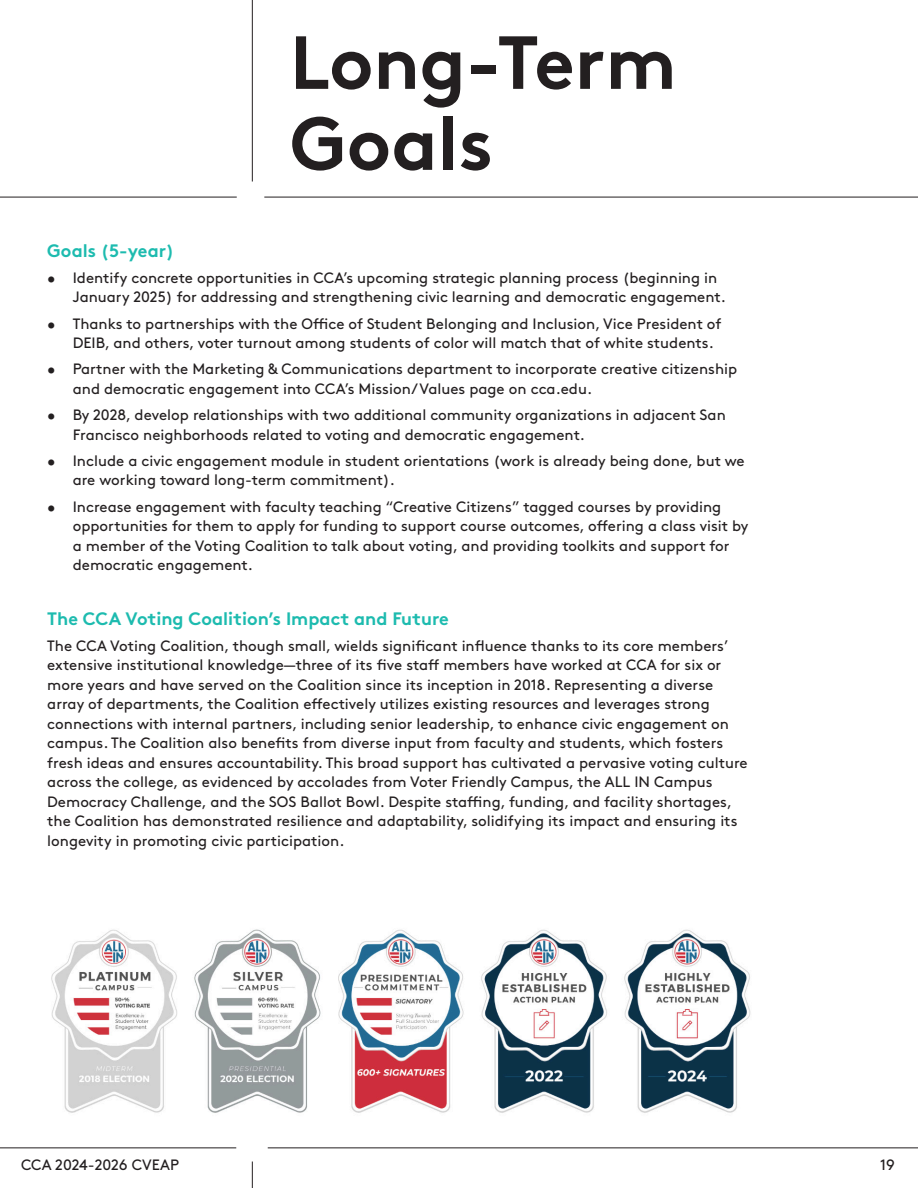
<style>
.page{position:relative;width:918px;height:1188px;background:#fff}
.page>*{position:absolute;margin:0;border:0;box-sizing:border-box;transform-origin:0 0}
.Chapter_Heading{font:700 75px/81px "Brown";color:#231f20}
.Subheading{font:700 18px "Brown";color:#1dbbaf}
.t1{font:15px/19.5px "Brown";color:#231f20}
.t2{font:15px/19.5px "Brown Std";color:#231f20}
</style>
<div class="page">
<svg style="left:252px;top:1162px;width:1px;height:26px"></svg>
<hr style="left:252px;top:0;width:1px;height:182px;background:#231f20">
<hr style="left:0;top:197px;width:237px;height:1px;background:#231f20">
<hr style="left:0;top:1147px;width:236px;height:1px;background:#231f20">
<hr style="left:264px;top:197px;width:654px;height:1px;background:#231f20">
<hr style="left:268px;top:1147px;width:650px;height:1px;background:#231f20">
<img style="left:51px;top:929px;width:700px;height:184px">
<p class="Chapter_Heading" style="left:290px;top:14px;width:388px">Long-Term<br>Goals</p>
<p class="Subheading" style="left:47px;top:236px;width:129px">Goals (5-year)</p>
<p class="t1" style="left:73px;top:267px;width:655px;text-indent:-26px">• Identify concrete opportunities in CCA’s upcoming strategic planning process (beginning in<br>January 2025) for addressing and strengthening civic learning and democratic engagement.</p>
<p class="t1" style="left:73px;top:312px;width:650px;text-indent:-26px">• Thanks to partnerships with the Office of Student Belonging and Inclusion, Vice President of<br>DEIB, and others, voter turnout among students of color will match that of white students.</p>
<p class="t1" style="left:73px;top:358px;width:666px;text-indent:-26px">• Partner with the Marketing &amp; Communications department to incorporate creative citizenship and democratic engagement into CCA’s Mission/Values page on cca.edu.</p>
<p class="t1" style="left:73px;top:404px;width:655px;text-indent:-26px">• By 2028, develop relationships with two additional community organizations in adjacent San<br>Francisco neighborhoods related to voting and democratic engagement.</p>
<p class="t1" style="left:73px;top:450px;width:674px;text-indent:-26px">• Include a civic engagement module in student orientations (work is already being done, but we are working toward long-term commitment).</p>
<p class="t1" style="left:73px;top:495px;width:677px;text-indent:-26px">• Increase engagement with faculty teaching “Creative Citizens” tagged courses by providing opportunities for them to apply for funding to support course outcomes, offering a class visit by a member of the Voting Coalition to talk about voting, and providing toolkits and support for democratic engagement.</p>
<p class="Subheading" style="left:47px;top:604px;width:403px">The CCA Voting Coalition’s Impact and Future</p>
<p class="t2" style="left:47px;top:636px;width:702px">The CCA Voting Coalition, though small, wields significant influence thanks to its core members’ extensive institutional knowledge—three of its five staff members have worked at CCA for six or more years and have served on the Coalition since its inception in 2018. Representing a diverse array of departments, the Coalition effectively utilizes existing resources and leverages strong connections with internal partners, including senior leadership, to enhance civic engagement on campus. The Coalition also benefits from diverse input from faculty and students, which fosters fresh ideas and ensures accountability. This broad support has cultivated a pervasive voting culture across the college, as evidenced by accolades from Voter Friendly Campus, the ALL IN Campus Democracy Challenge, and the SOS Ballot Bowl. Despite staffing, funding, and facility shortages, the Coalition has demonstrated resilience and adaptability, solidifying its impact and ensuring its longevity in promoting civic participation.</p>
<p class="t1" style="left:21px;top:1153px;width:159px">CCA 2024-2026 CVEAP</p>
<p class="t1" style="left:880px;top:1153px;width:16px">19</p>
</div>
